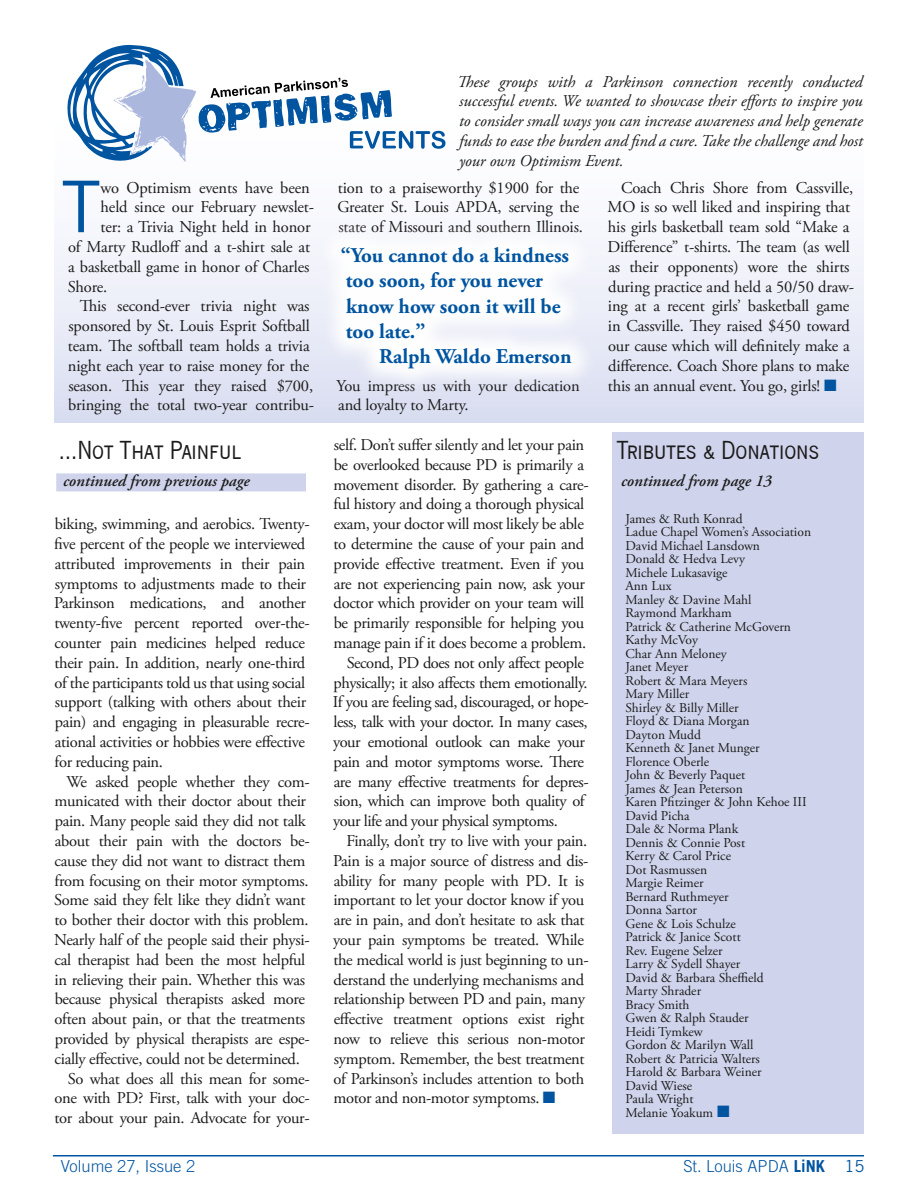
<style>
.page{position:relative;width:918px;height:1188px;background:#fff}
.page>*{position:absolute;margin:0;border:0;box-sizing:border-box;transform-origin:0 0}
.t1{font:71.4px "Trade Gothic LT Std";color:#0054a0}
.t2{font:27px "News Got SCT";color:#1c1b1b;scale:.95 1}
.t3{font:700 21px/25.2px "Adobe Garamond Pro";color:#0054a0}
.t4{font:16.5px/19.8px "Adobe Garamond Pro";letter-spacing:-.02em;color:#1c1b1b}
.t5{font:italic 16.5px/19.8px "Adobe Garamond Pro";color:#1c1b1b;text-align:justify}
.t6{font:italic 600 16.5px "Adobe Garamond Pro";color:#1c1b1b}
.t7{font:300 16.5px "Trade Gothic LT Std";color:#0054a0}
.t8{font:13.5px/13.5px "Adobe Garamond Pro";color:#1c1b1b}
.s1{color:#0054a0}
.s2{font-weight:700}
.s3{font-weight:400}
</style>
<div class="page">
<hr style="left:53px;top:1155px;width:811px;height:1px;background:#0054a0">
<div style="left:612px;top:432px;width:252px;height:702px;background:#cfd4ec"></div>
<div style="left:54px;top:52px;width:810px;height:370px;background:linear-gradient(to bottom,#fff,#dee1f3)"></div>
<svg style="left:68px;top:45px;width:377px;height:117px"></svg>
<svg style="left:316px;top:222px;width:281px;height:172px"></svg>
<div style="left:56px;top:473px;width:250px;height:18px;background:#cfd4ec"></div>
<h1 class="t1" style="left:61px;top:164px;width:41px">T</h1>
<p class="t4" style="left:100px;top:178px;width:211px">wo Optimism events have been</p>
<p class="t4" style="left:101px;top:198px;width:215px">held since our February newslet-</p>
<p class="t4" style="left:101px;top:218px;width:211px">ter: a Trivia Night held in honor</p>
<p class="t4" style="left:68px;top:237px;width:244px">of Marty Rudloff and a t-shirt sale at</p>
<p class="t4" style="left:68px;top:257px;width:243px">a basketball game in honor of Charles</p>
<p class="t4" style="left:68px;top:277px;width:41px">Shore.</p>
<p class="t4" style="left:80px;top:297px;width:231px">This second-ever trivia night was</p>
<p class="t4" style="left:68px;top:317px;width:243px">sponsored by St. Louis Esprit Softball</p>
<p class="t4" style="left:68px;top:336px;width:243px">team. The softball team holds a trivia</p>
<p class="t4" style="left:68px;top:356px;width:243px">night each year to raise money for the</p>
<p class="t4" style="left:68px;top:376px;width:246px">season. This year they raised $700,</p>
<p class="t4" style="left:68px;top:396px;width:247px">bringing the total two-year contribu-</p>
<h2 class="t2" style="left:59px;top:436px;width:193px">…Not That Painful</h2>
<p class="t6" style="left:63px;top:471px;width:188px">continued from previous page</p>
<p class="t4" style="left:54px;top:515px;width:257px">biking, swimming, and aerobics. Twenty&shy;five percent of the people we interviewed attributed improvements in their pain symptoms to adjustments made to their Parkinson medications, and another twenty-five percent reported over-the&shy;counter pain medicines helped reduce their pain. In addition, nearly one-third of the participants told us that using social support (talking with others about their pain) and engaging in pleasurable recre&shy;ational activities or hobbies were effective for reducing pain.</p>
<p class="t4" style="left:66px;top:772px;width:245px">We asked people whether they com-</p>
<p class="t4" style="left:55px;top:792px;width:253px">municated with their doctor about their</p>
<p class="t4" style="left:55px;top:812px;width:253px">pain. Many people said they did not talk</p>
<p class="t4" style="left:55px;top:831px;width:256px">about their pain with the doctors be-</p>
<p class="t4" style="left:55px;top:851px;width:252px">cause they did not want to distract them</p>
<p class="t4" style="left:55px;top:871px;width:255px">from focusing on their motor symptoms.</p>
<p class="t4" style="left:54px;top:891px;width:253px">Some said they felt like they didn’t want</p>
<p class="t4" style="left:54px;top:911px;width:256px">to bother their doctor with this problem.</p>
<p class="t4" style="left:54px;top:930px;width:257px">Nearly half of the people said their physi-</p>
<p class="t4" style="left:55px;top:950px;width:252px">cal therapist had been the most helpful</p>
<p class="t4" style="left:54px;top:970px;width:252px">in relieving their pain. Whether this was</p>
<p class="t4" style="left:55px;top:990px;width:252px">because physical therapists asked more</p>
<p class="t4" style="left:55px;top:1010px;width:252px">often about pain, or that the treatments</p>
<p class="t4" style="left:55px;top:1029px;width:256px">provided by physical therapists are espe-</p>
<p class="t4" style="left:55px;top:1049px;width:247px">cially effective, could not be determined.</p>
<p class="t4" style="left:68px;top:1069px;width:243px">So what does all this mean for some-</p>
<p class="t4" style="left:55px;top:1089px;width:257px">one with PD? First, talk with your doc-</p>
<p class="t4" style="left:54px;top:1109px;width:257px">tor about your pain. Advocate for your-</p>
<p class="t5" style="left:457px;top:72px;width:407px">These groups with a Parkinson connection recently conducted successful events. We wanted to showcase their efforts to inspire you to consider small ways you can increase awareness and help generate funds to ease the burden and find a cure. Take the challenge and host your own Optimism Event.</p>
<p class="t4" style="left:338px;top:178px;width:247px">tion to a praiseworthy $1900 for the<br>Greater St. Louis APDA, serving the state of Missouri and southern Illinois.</p>
<p class="t3" style="left:341px;top:243px;width:230px">“You cannot do a kindness too soon, for you never know how soon it will be too late.”</p>
<p class="t3" style="left:379px;top:344px;width:194px">Ralph Waldo Emerson</p>
<p class="t4" style="left:337px;top:376px;width:245px">You impress us with your dedication and loyalty to Marty.</p>
<p class="t4" style="left:334px;top:435px;width:252px">self. Don’t suffer silently and let your pain</p>
<p class="t4" style="left:334px;top:455px;width:252px">be overlooked because PD is primarily a</p>
<p class="t4" style="left:334px;top:475px;width:257px">movement disorder. By gathering a care-</p>
<p class="t4" style="left:334px;top:495px;width:252px">ful history and doing a thorough physical</p>
<p class="t4" style="left:334px;top:515px;width:252px">exam, your doctor will most likely be able</p>
<p class="t4" style="left:333px;top:534px;width:252px">to determine the cause of your pain and</p>
<p class="t4" style="left:334px;top:554px;width:252px">provide effective treatment. Even if you</p>
<p class="t4" style="left:334px;top:574px;width:253px">are not experiencing pain now, ask your</p>
<p class="t4" style="left:334px;top:594px;width:252px">doctor which provider on your team will</p>
<p class="t4" style="left:334px;top:614px;width:252px">be primarily responsible for helping you</p>
<p class="t4" style="left:333px;top:633px;width:254px">manage pain if it does become a problem.</p>
<p class="t4" style="left:347px;top:653px;width:239px">Second, PD does not only affect people</p>
<p class="t4" style="left:334px;top:673px;width:255px">physically; it also affects them emotionally.</p>
<p class="t4" style="left:333px;top:693px;width:257px">If you are feeling sad, discouraged, or hope-</p>
<p class="t4" style="left:334px;top:713px;width:256px">less, talk with your doctor. In many cases,</p>
<p class="t4" style="left:333px;top:732px;width:253px">your emotional outlook can make your</p>
<p class="t4" style="left:334px;top:752px;width:252px">pain and motor symptoms worse. There</p>
<p class="t4" style="left:334px;top:772px;width:256px">are many effective treatments for depres-</p>
<p class="t4" style="left:334px;top:792px;width:252px">sion, which can improve both quality of</p>
<p class="t4" style="left:333px;top:812px;width:226px">your life and your physical symptoms.</p>
<p class="t4" style="left:346px;top:831px;width:243px">Finally, don’t try to live with your pain.</p>
<p class="t4" style="left:333px;top:851px;width:257px">Pain is a major source of distress and dis-</p>
<p class="t4" style="left:334px;top:871px;width:252px">ability for many people with PD. It is</p>
<p class="t4" style="left:333px;top:891px;width:252px">important to let your doctor know if you</p>
<p class="t4" style="left:334px;top:911px;width:252px">are in pain, and don’t hesitate to ask that</p>
<p class="t4" style="left:333px;top:930px;width:252px">your pain symptoms be treated. While</p>
<p class="t4" style="left:333px;top:950px;width:257px">the medical world is just beginning to un-</p>
<p class="t4" style="left:334px;top:970px;width:252px">derstand the underlying mechanisms and</p>
<p class="t4" style="left:333px;top:990px;width:253px">relationship between PD and pain, many</p>
<p class="t4" style="left:334px;top:1010px;width:252px">effective treatment options exist right</p>
<p class="t4" style="left:333px;top:1029px;width:253px">now to relieve this serious non-motor</p>
<p class="t4" style="left:334px;top:1049px;width:252px">symptom. Remember, the best treatment</p>
<p class="t4" style="left:334px;top:1069px;width:252px">of Parkinson’s includes attention to both</p>
<p class="t4" style="left:333px;top:1089px;width:224px">motor and non-motor symptoms. <span class="s1">■</span></p>
<p class="t4" style="left:607px;top:178px;width:248px;text-indent:14px">Coach Chris Shore from Cassville, MO is so well liked and inspiring that his girls basketball team sold “Make a Difference” t-shirts. The team (as well as their opponents) wore the shirts during practice and held a 50/50 draw&shy;ing at a recent girls’ basketball game in Cassville. They raised $450 toward our cause which will definitely make a difference. Coach Shore plans to make this an annual event. You go, girls! <span class="s1">■</span></p>
<h2 class="t2" style="left:617px;top:436px;width:214px">Tributes &amp; Donations</h2>
<p class="t6" style="left:621px;top:471px;width:152px">continued from page 13</p>
<p class="t8" style="left:626px;top:512px;width:187px">James &amp; Ruth Konrad<br>Ladue Chapel Women’s Association<br>David Michael Lansdown<br>Donald &amp; Hedva Levy<br>Michele Lukasavige<br>Ann Lux<br>Manley &amp; Davine Mahl<br>Raymond Markham<br>Patrick &amp; Catherine McGovern<br>Kathy McVoy<br>Char Ann Meloney<br>Janet Meyer<br>Robert &amp; Mara Meyers<br>Mary Miller<br>Shirley &amp; Billy Miller<br>Floyd &amp; Diana Morgan<br>Dayton Mudd<br>Kenneth &amp; Janet Munger<br>Florence Oberle<br>John &amp; Beverly Paquet<br>James &amp; Jean Peterson<br>Karen Pfitzinger &amp; John Kehoe III<br>David Picha<br>Dale &amp; Norma Plank<br>Dennis &amp; Connie Post<br>Kerry &amp; Carol Price<br>Dot Rasmussen<br>Margie Reimer<br>Bernard Ruthmeyer<br>Donna Sartor<br>Gene &amp; Lois Schulze<br>Patrick &amp; Janice Scott<br>Rev. Eugene Selzer<br>Larry &amp; Sydell Shayer<br>David &amp; Barbara Sheffield<br>Marty Shrader<br>Bracy Smith<br>Gwen &amp; Ralph Stauder<br>Heidi Tymkew<br>Gordon &amp; Marilyn Wall<br>Robert &amp; Patricia Walters<br>Harold &amp; Barbara Weiner<br>David Wiese<br>Paula Wright<br>Melanie Yoakum <span class="s1">■</span></p>
<p class="t7" style="left:61px;top:1156px;width:136px">Volume 27, Issue 2</p>
<p class="t7" style="left:683px;top:1156px;width:183px">St. Louis APDA <span class="s2">LiNK</span> <span class="s3">15</span></p>
</div>
